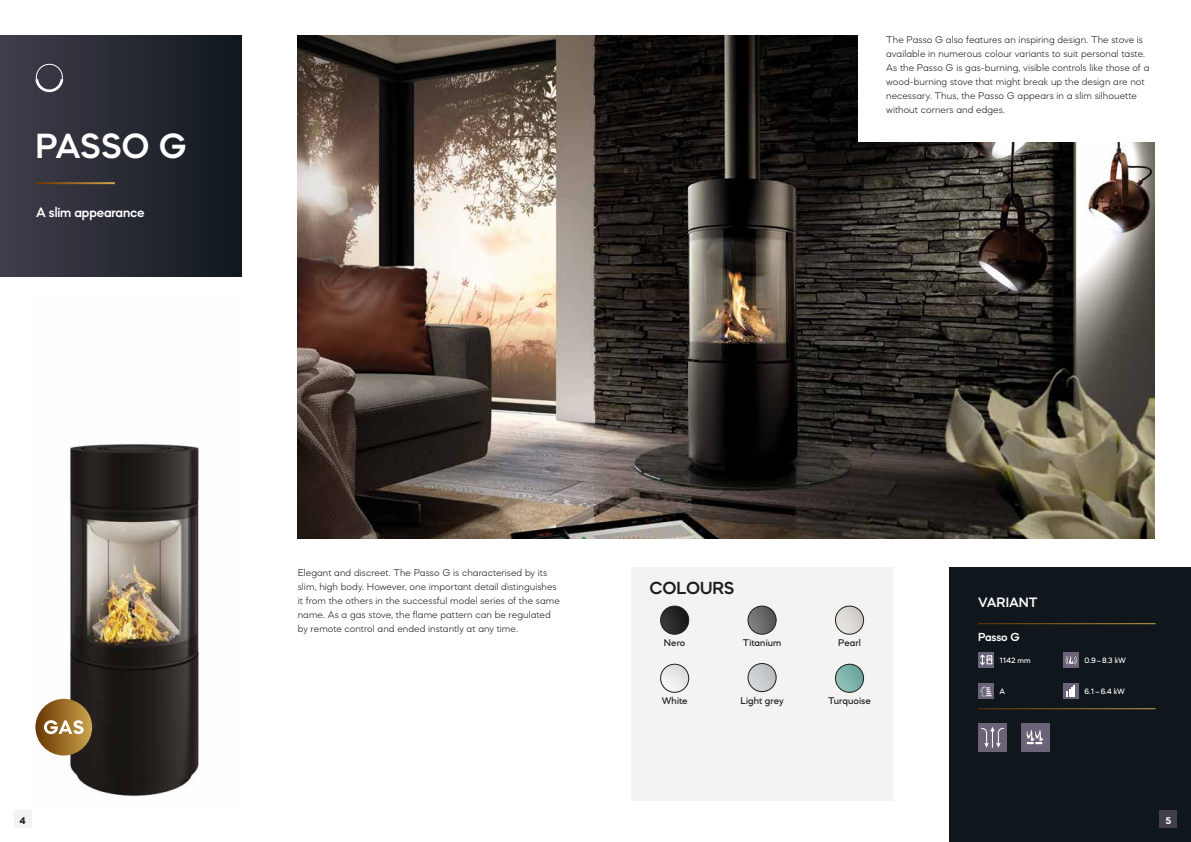
<style>
.page{position:relative;width:1191px;height:842px;background:#fff}
.page>*{position:absolute;margin:0;border:0;box-sizing:border-box;transform-origin:0 0}
.t1{font:600 36px "Mazzard M";letter-spacing:-.015em;color:#fff}
.t2{font:600 18px "Mazzard M";letter-spacing:-.005em;color:#1d1d1b}
.t3{font:600 14px "Mazzard M";letter-spacing:-.01em;color:#fff}
.t4{font:600 12px "Mazzard M";letter-spacing:-.01em;color:#fff}
.t5{font:300 10px/14px "Mazzard M";letter-spacing:.005em;color:#1d1d1b}
.t6{font:500 10px "Mazzard M";letter-spacing:.01em;color:#1d1d1b}
.t7{font:700 10px "Mazzard M";color:#1d1d1b}
.t8{font:700 10px "Mazzard M";color:#fff}
.t9{font:500 8px "Mazzard M";letter-spacing:-.01em;color:#fff}
</style>
<div class="page">
<div style="left:0;top:35px;width:241px;height:241px;background:linear-gradient(to right,#413d4b,#10181e)"></div>
<img style="left:298px;top:35px;width:857px;height:504px">
<div style="left:950px;top:567px;width:241px;height:275px;background:#10171c"></div>
<div style="left:978px;top:723px;width:28px;height:28px;background:#6b6378"></div>
<svg style="left:981px;top:727px;width:22px;height:21px"></svg>
<div style="left:1020px;top:723px;width:29px;height:28px;background:#6b6378"></div>
<svg style="left:1026px;top:730px;width:17px;height:14px"></svg>
<hr style="left:35px;top:182px;width:80px;height:2px;background:#fff">
<img style="left:39px;top:444px;width:161px;height:353px">
<svg style="left:35px;top:64px;width:28px;height:28px"></svg>
<div style="left:631px;top:567px;width:262px;height:234px;background:#f3f3f2"></div>
<img style="left:660px;top:606px;width:28px;height:28px;border-radius:14px">
<div style="left:660px;top:606px;width:29px;height:28px;border:1px solid #1d1d1b;border-radius:50%"></div>
<img style="left:748px;top:606px;width:28px;height:28px;border-radius:14px">
<div style="left:748px;top:606px;width:28px;height:28px;border:1px solid #1d1d1b;border-radius:50%"></div>
<img style="left:835px;top:606px;width:28px;height:28px;border-radius:14px">
<div style="left:835px;top:606px;width:28px;height:28px;border:1px solid #1d1d1b;border-radius:50%"></div>
<img style="left:660px;top:664px;width:28px;height:28px;border-radius:14px">
<div style="left:660px;top:664px;width:29px;height:28px;border:1px solid #1d1d1b;border-radius:50%"></div>
<img style="left:748px;top:663px;width:28px;height:29px;border-radius:14px">
<div style="left:748px;top:663px;width:28px;height:29px;border:1px solid #1d1d1b;border-radius:50%"></div>
<img style="left:835px;top:664px;width:28px;height:28px;border-radius:14px">
<div style="left:835px;top:664px;width:28px;height:28px;border:1px solid #1d1d1b;border-radius:50%"></div>
<svg style="left:978px;top:623px;width:16px;height:1px"></svg>
<hr style="left:994px;top:623px;width:69px;height:1px;background:#fff">
<svg style="left:1063px;top:623px;width:16px;height:1px"></svg>
<hr style="left:1079px;top:623px;width:76px;height:1px;background:#fff">
<svg style="left:978px;top:708px;width:16px;height:1px"></svg>
<hr style="left:994px;top:708px;width:69px;height:1px;background:#fff">
<svg style="left:1063px;top:708px;width:16px;height:1px"></svg>
<hr style="left:1079px;top:708px;width:76px;height:1px;background:#fff">
<svg style="left:978px;top:652px;width:16px;height:16px"></svg>
<svg style="left:979px;top:654px;width:13px;height:11px"></svg>
<div style="left:1063px;top:652px;width:16px;height:16px;background:#6b6378"></div>
<svg style="left:1065px;top:656px;width:12px;height:9px"></svg>
<svg style="left:978px;top:683px;width:16px;height:16px"></svg>
<svg style="left:979px;top:686px;width:13px;height:10px"></svg>
<div style="left:1063px;top:683px;width:16px;height:16px;background:#6b6378"></div>
<svg style="left:1066px;top:685px;width:9px;height:12px"></svg>
<div style="left:857px;top:35px;width:298px;height:107px;background:#fff"></div>
<div style="left:35px;top:699px;width:57px;height:56px;background:linear-gradient(to right,#6d3d0a,#c89f47);border-radius:28px"></div>
<svg style="left:44px;top:720px;width:40px;height:14px"></svg>
<div style="left:1159px;top:811px;width:17px;height:17px;background:#433e4d"></div>
<div style="left:14px;top:811px;width:17px;height:17px;background:#f3f3f2"></div>
<h1 class="t1" style="left:35px;top:124px;width:153px">PASSO G</h1>
<h3 class="t3" style="left:36px;top:204px;width:110px">A slim appearance</h3>
<p class="t5" style="left:886px;top:33px;width:265px">The Passo G also features an inspiring design. The stove is available in numerous colour variants to suit personal taste.<br>As the Passo G is gas-burning, visible controls like those of a wood-burning stove that might break up the design are not necessary. Thus, the Passo G appears in a slim silhouette without corners and edges.</p>
<p class="t5" style="left:298px;top:565px;width:263px">Elegant and discreet. The Passo G is characterised by its slim, high body. However, one important detail distinguishes it from the others in the successful model series of the same name. As a gas stove, the flame pattern can be regulated by remote control and ended instantly at any time.</p>
<h2 class="t2" style="left:649px;top:576px;width:87px">COLOURS</h2>
<p class="t6" style="left:664px;top:637px;width:23px">Nero</p>
<p class="t6" style="left:743px;top:637px;width:40px">Titanium</p>
<p class="t6" style="left:838px;top:637px;width:24px">Pearl</p>
<p class="t6" style="left:661px;top:695px;width:27px">White</p>
<p class="t6" style="left:740px;top:695px;width:45px">Light grey</p>
<p class="t6" style="left:828px;top:695px;width:44px">Turquoise</p>
<h3 class="t3" style="left:978px;top:594px;width:61px">VARIANT</h3>
<p class="t4" style="left:978px;top:629px;width:43px">Passo G</p>
<p class="t9" style="left:999px;top:656px;width:32px">1142 mm</p>
<p class="t9" style="left:1084px;top:656px;width:43px">0.9–8.3 kW</p>
<p class="t9" style="left:999px;top:687px;width:7px">A</p>
<p class="t9" style="left:1084px;top:687px;width:42px">6.1–6.4 kW</p>
<p class="t7" style="left:17px;top:814px;width:13px">70</p>
<p class="t7" style="left:20px;top:814px;width:8px">4</p>
<p class="t8" style="left:1165px;top:814px;width:7px">5</p>
</div>
